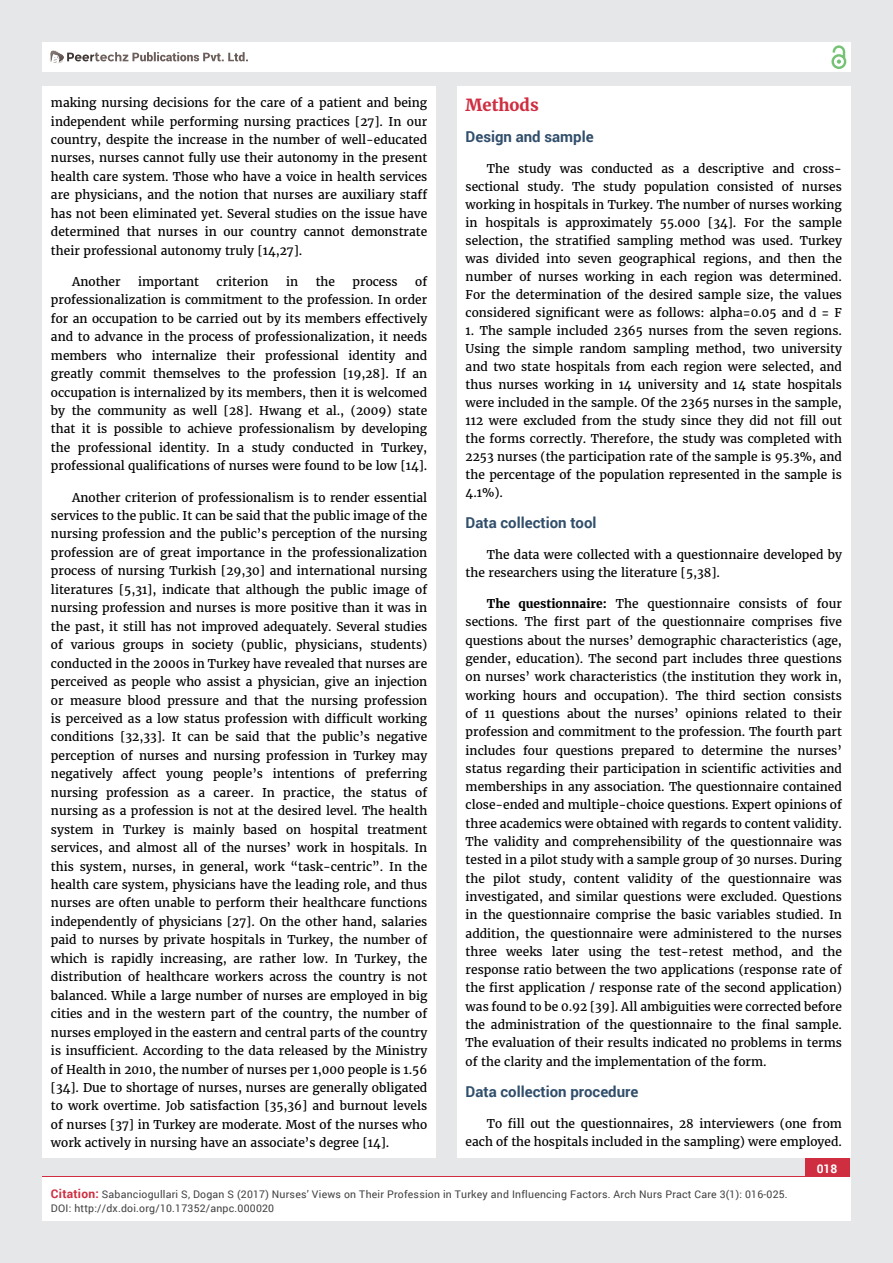
<style>
.page{position:relative;width:893px;height:1263px;background:#e6e7e8}
.page>*{position:absolute;margin:0;border:0;box-sizing:border-box;transform-origin:0 0}
.t1{font:700 16.5px "Merriweather";color:#cf2e41}
.t2{font:700 15px "Roboto";color:#314e6b}
.t3{font:12px/18.5px "Merriweather";color:#000;text-align:justify}
.t4{font:700 12px "Roboto";color:#fff}
.t5{font:10.5px/13.5px "Roboto";letter-spacing:.02em;color:#414042}
.s1{font-weight:700}
.s2{font-weight:700;font-size:12px;color:#cf2e41}
</style>
<div class="page">
<div style="left:42px;top:43px;width:808px;height:29px;background:#fff"></div>
<div style="left:831px;top:54px;width:15px;height:15px;border:2px solid #74c273;border-radius:50%"></div>
<svg style="left:831px;top:45px;width:15px;height:19px"></svg>
<div style="left:805px;top:1157px;width:45px;height:52px;background:#cf2e41"></div>
<svg style="left:49px;top:50px;width:199px;height:14px"></svg>
<div style="left:42px;top:1177px;width:809px;height:43px;background:#fff"></div>
<div style="left:42px;top:87px;width:394px;height:1071px;background:#fff"></div>
<div style="left:457px;top:87px;width:393px;height:1071px;background:#fff"></div>
<p class="t3" style="left:51px;top:94px;width:378px">making nursing decisions for the care of a patient and being independent while performing nursing practices [27]. In our country, despite the increase in the number of well-educated nurses, nurses cannot fully use their autonomy in the present health care system. Those who have a voice in health services are physicians, and the notion that nurses are auxiliary staff has not been eliminated yet. Several studies on the issue have determined that nurses in our country cannot demonstrate their professional autonomy truly [14,27].</p>
<p class="t3" style="left:72px;top:272px;width:50px">Another</p>
<p class="t3" style="left:138px;top:272px;width:62px">important</p>
<p class="t3" style="left:217px;top:272px;width:53px">criterion</p>
<p class="t3" style="left:286px;top:272px;width:14px">in</p>
<p class="t3" style="left:316px;top:272px;width:21px">the</p>
<p class="t3" style="left:353px;top:272px;width:47px">process</p>
<p class="t3" style="left:51px;top:272px;width:378px;text-indent:364px">of professionalization is commitment to the profession. In order for an occupation to be carried out by its members effectively and to advance in the process of professionalization, it needs members who internalize their professional identity and greatly commit themselves to the profession [19,28]. If an occupation is internalized by its members, then it is welcomed by the community as well [28]. Hwang et al., (2009) state that it is possible to achieve professionalism by developing the professional identity. In a study conducted in Turkey, professional qualifications of nurses were found to be low [14].</p>
<p class="t3" style="left:51px;top:488px;width:378px;text-indent:21px">Another criterion of professionalism is to render essential services to the public. It can be said that the public image of the nursing profession and the public’s perception of the nursing profession are of great importance in the professionalization process of nursing Turkish [29,30] and international nursing literatures [5,31], indicate that although the public image of nursing profession and nurses is more positive than it was in the past, it still has not improved adequately. Several studies of various groups in society (public, physicians, students) conducted in the 2000s in Turkey have revealed that nurses are perceived as people who assist a physician, give an injection or measure blood pressure and that the nursing profession is perceived as a low status profession with difficult working conditions [32,33]. It can be said that the public’s negative perception of nurses and nursing profession in Turkey may negatively affect young people’s intentions of preferring nursing profession as a career. In practice, the status of nursing as a profession is not at the desired level. The health system in Turkey is mainly based on hospital treatment services, and almost all of the nurses’ work in hospitals. In this system, nurses, in general, work “task-centric”. In the health care system, physicians have the leading role, and thus nurses are often unable to perform their healthcare functions independently of physicians [27]. On the other hand, salaries paid to nurses by private hospitals in Turkey, the number of which is rapidly increasing, are rather low. In Turkey, the distribution of healthcare workers across the country is not balanced. While a large number of nurses are employed in big cities and in the western part of the country, the number of nurses employed in the eastern and central parts of the country is insufficient. According to the data released by the Ministry of Health in 2010, the number of nurses per 1,000 people is 1.56 [34]. Due to shortage of nurses, nurses are generally obligated to work overtime. Job satisfaction [35,36] and burnout levels of nurses [37] in Turkey are moderate. Most of the nurses who work actively in nursing have an associate’s degree [14].</p>
<h1 class="t1" style="left:466px;top:95px;width:75px">Methods</h1>
<p class="t2" style="left:466px;top:127px;width:130px">Design and sample</p>
<p class="t3" style="left:466px;top:160px;width:378px;line-height:18px;text-indent:21px">The study was conducted as a descriptive and cross&shy;sectional study. The study population consisted of nurses working in hospitals in Turkey. The number of nurses working in hospitals is approximately 55.000 [34]. For the sample selection, the stratified sampling method was used. Turkey was divided into seven geographical regions, and then the number of nurses working in each region was determined.<br>For the determination of the desired sample size, the values considered significant were as follows: alpha=0.05 and d = F</p>
<p class="t3" style="left:466px;top:322px;width:378px;line-height:18px">1. The sample included 2365 nurses from the seven regions.<br>Using the simple random sampling method, two university and two state hospitals from each region were selected, and thus nurses working in 14 university and 14 state hospitals were included in the sample. Of the 2365 nurses in the sample, 112 were excluded from the study since they did not fill out the forms correctly. Therefore, the study was completed with 2253 nurses (the participation rate of the sample is 95.3%, and the percentage of the population represented in the sample is 4.1%).</p>
<p class="t2" style="left:466px;top:512px;width:132px">Data collection tool</p>
<p class="t3" style="left:466px;top:545px;width:378px;text-indent:21px">The data were collected with a questionnaire developed by the researchers using the literature [5,38].</p>
<p class="t3" style="left:466px;top:595px;width:378px;text-indent:21px"><span class="s1">The questionnaire:</span> The questionnaire consists of four sections. The first part of the questionnaire comprises five questions about the nurses’ demographic characteristics (age, gender, education). The second part includes three questions on nurses’ work characteristics (the institution they work in, working hours and occupation). The third section consists of 11 questions about the nurses’ opinions related to their profession and commitment to the profession. The fourth part includes four questions prepared to determine the nurses’ status regarding their participation in scientific activities and memberships in any association. The questionnaire contained close-ended and multiple-choice questions. Expert opinions of three academics were obtained with regards to content validity.<br>The validity and comprehensibility of the questionnaire was tested in a pilot study with a sample group of 30 nurses. During the pilot study, content validity of the questionnaire was investigated, and similar questions were excluded. Questions in the questionnaire comprise the basic variables studied. In addition, the questionnaire were administered to the nurses three weeks later using the test-retest method, and the response ratio between the two applications (response rate of the first application / response rate of the second application) was found to be 0.92 [39]. All ambiguities were corrected before the administration of the questionnaire to the final sample.<br>The evaluation of their results indicated no problems in terms of the clarity and the implementation of the form.</p>
<p class="t2" style="left:466px;top:1081px;width:174px">Data collection procedure</p>
<p class="t3" style="left:466px;top:1114px;width:378px;text-align:right">To fill out the questionnaires, 28 interviewers (one from each of the hospitals included in the sampling) were employed.</p>
<p class="t4" style="left:817px;top:1161px;width:22px">018</p>
<p class="t5" style="left:51px;top:1188px;width:738px"><span class="s2">Citation:</span> Sabanciogullari S, Dogan S (2017) Nurses’ Views on Their Profession in Turkey and Influencing Factors. Arch Nurs Pract Care 3(1): 016-025.<br>DOI: http://dx.doi.org/10.17352/anpc.000020</p>
</div>
